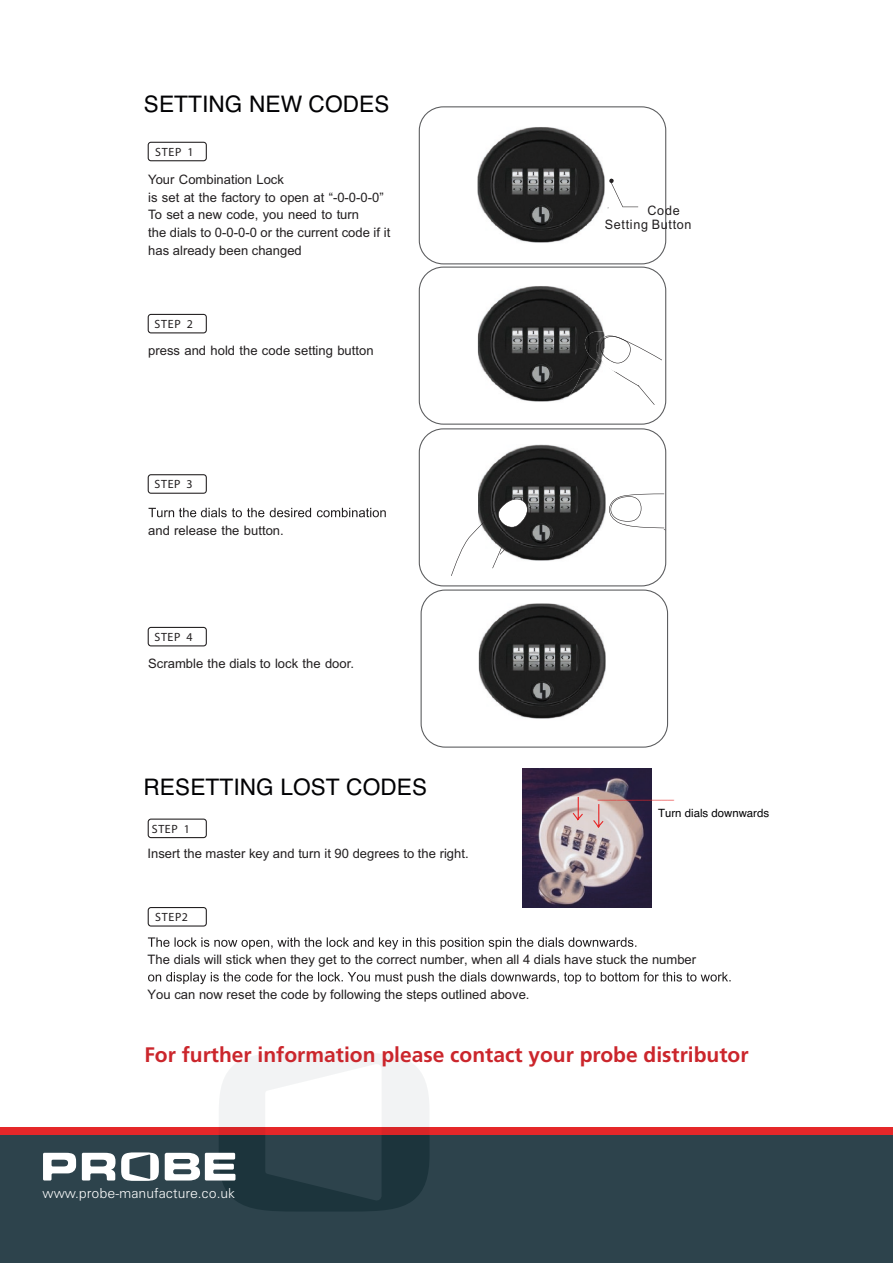
<style>
.page{position:relative;width:893px;height:1263px;background:#fff}
.page>*{position:absolute;margin:0;border:0;box-sizing:border-box;transform-origin:0 0}
.t1{font:22.8px "Helvetica";color:#020204}
.t2{font:700 21px "Frutiger";color:#cb262c}
.t3{font:300 13.8px "Zurich BT";color:#fff}
.t4{font:13.05px/17.5px "Arial";color:#221f20}
.t5{font:13.05px/14.5px "Arial";letter-spacing:.055em;color:#221f20}
.t6{font:700 12px "Arial";letter-spacing:.055em;color:#221f20}
.t7{font:11.4px/18.5px "Helvetica";color:#020204}
.s1{color:#e62829}
</style>
<div class="page">
<div style="left:0;top:1127px;width:893px;height:10px;background:#e52729"></div>
<div style="left:0;top:1135px;width:893px;height:128px;background:#2d434c"></div>
<svg style="left:43px;top:1153px;width:33px;height:27px"></svg>
<svg style="left:165px;top:1053px;width:264px;height:158px"></svg>
<svg style="left:82px;top:1152px;width:77px;height:29px"></svg>
<svg style="left:419px;top:428px;width:249px;height:320px"></svg>
<svg style="left:148px;top:142px;width:59px;height:19px"></svg>
<svg style="left:148px;top:314px;width:59px;height:19px"></svg>
<svg style="left:148px;top:627px;width:59px;height:19px"></svg>
<svg style="left:148px;top:474px;width:59px;height:20px"></svg>
<svg style="left:149px;top:508px;width:237px;height:9px"></svg>
<svg style="left:419px;top:106px;width:247px;height:319px"></svg>
<svg style="left:450px;top:487px;width:89px;height:89px"></svg>
<img style="left:479px;top:603px;width:127px;height:117px">
<svg style="left:148px;top:818px;width:59px;height:20px"></svg>
<svg style="left:148px;top:907px;width:59px;height:19px"></svg>
<svg style="left:148px;top:937px;width:488px;height:12px"></svg>
<svg style="left:148px;top:972px;width:583px;height:12px"></svg>
<img style="left:523px;top:768px;width:128px;height:140px">
<svg style="left:573px;top:797px;width:10px;height:23px"></svg>
<svg style="left:593px;top:804px;width:10px;height:23px"></svg>
<p class="t1" style="left:144px;top:86px;width:247px">SETTING NEW CODES</p>
<p class="t6" style="left:155px;top:144px;width:40px">STEP 1</p>
<p class="t4" style="left:148px;top:171px;width:244px">Your Combination Lock<br>is set at the factory to open at “-0-0-0-0” To set a new code, you need to turn<br>the dials to 0-0-0-0 or the current code if it</p>
<p class="t4" style="left:148px;top:242px;width:155px">has already been changed</p>
<p class="t6" style="left:155px;top:316px;width:40px">STEP 2</p>
<p class="t4" style="left:148px;top:342px;width:227px">press and hold the code setting button</p>
<p class="t6" style="left:155px;top:477px;width:40px">STEP 3</p>
<p class="t4" style="left:148px;top:521px;width:137px">and release the button.</p>
<p class="t6" style="left:154px;top:629px;width:40px">STEP 4</p>
<p class="t4" style="left:148px;top:654px;width:207px">Scramble the dials to lock the door.</p>
<p class="t1" style="left:144px;top:770px;width:285px">RESETTING LOST CODES</p>
<p class="t6" style="left:152px;top:821px;width:40px">STEP 1</p>
<p class="t4" style="left:148px;top:845px;width:323px">Insert the master key and turn it 90 degrees to the right.</p>
<p class="t5" style="left:605px;top:203px;width:88px;text-indent:43px">Code<br>Setting Button</p>
<p class="t7" style="left:658px;top:786px;width:112px;text-indent:-60px"><span class="s1">____________<br></span>Turn dials downwards</p>
<p class="t6" style="left:155px;top:910px;width:34px">STEP 2</p>
<p class="t4" style="left:148px;top:951px;width:550px">The dials will stick when they get to the correct number, when all 4 dials have stuck the number</p>
<p class="t4" style="left:148px;top:986px;width:383px">You can now reset the code by following the steps outlined above.</p>
<p class="t2" style="left:144px;top:1043px;width:606px">For further information please contact your probe distributor</p>
<p class="t3" style="left:43px;top:1184px;width:194px">www.probe-manufacture.co.uk</p>
</div>
